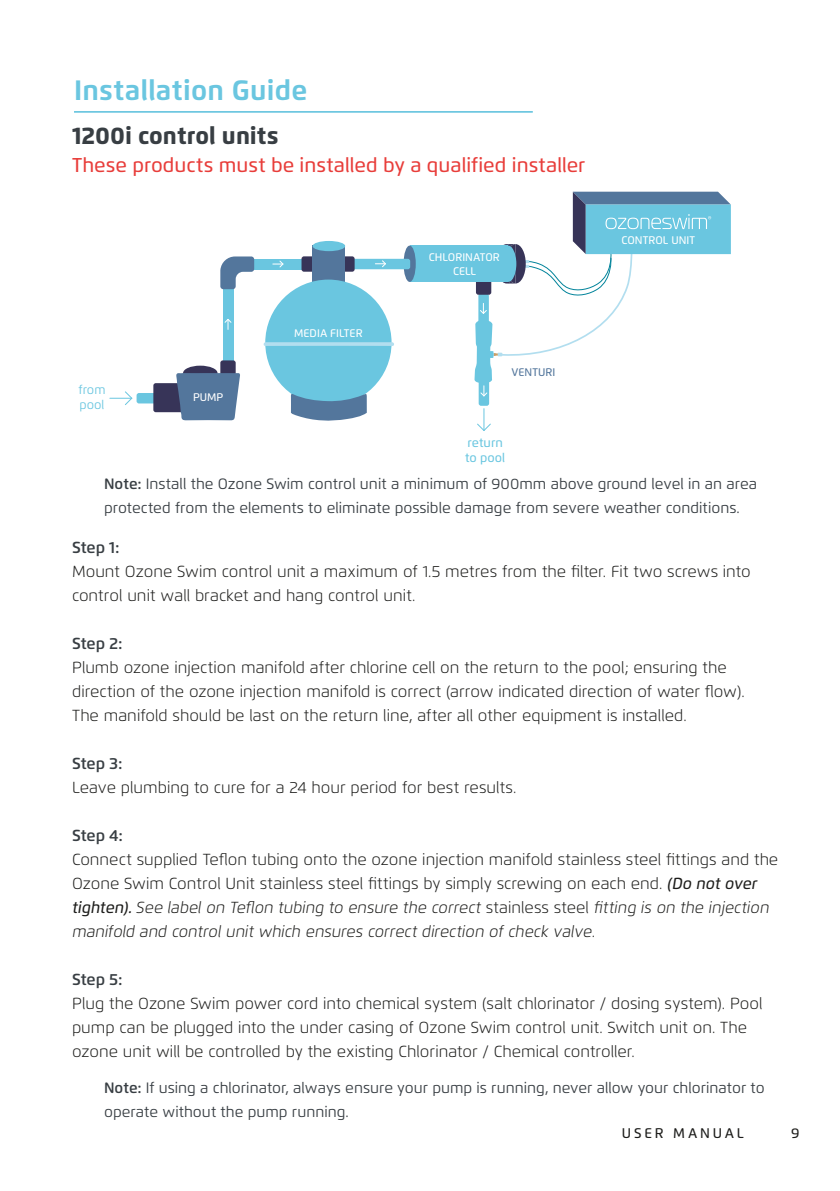
<style>
.page{position:relative;width:840px;height:1191px;background:#fff}
.page>*{position:absolute;margin:0;border:0;box-sizing:border-box;transform-origin:0 0}
.t1{font:700 28px "Flexo";letter-spacing:.01em;color:#6ac6e0}
.t2{font:800 24px "Flexo";color:#383e43}
.t3{font:500 20px "Flexo";color:#e83d3a}
.t4{font:300 16px/24px "Flexo";color:#1d1d1b}
.t5{font:600 16px "Flexo";letter-spacing:-.005em;color:#383e43}
.t6{font:15px/24px "Flexo";color:#383e43}
.t7{font:500 14px "Flexo";letter-spacing:.2em;color:#1d1d1b}
.t8{font:500 12.4px/15px "Flexo";letter-spacing:.005em;color:#6ac6e0}
.t9{font:12.4px/15px "Flexo";color:#6ac6e0}
.t10{font:500 11px/13.2px "Flexo";color:#fff;text-align:center}
.t11{font:500 11px "Flexo";color:#53769c}
.s1{font-weight:600}
.s2{font-weight:500;font-style:italic}
.s3{font-style:italic}
</style>
<div class="page">
<hr style="left:74px;top:111px;width:458px;height:1px;background:#6ac6e0">
<hr style="left:74px;top:112px;width:458px;height:1px;background:#6ac6e0">
<div style="left:478px;top:380px;width:11px;height:26px;background:#6ac6e0;border-radius:2px"></div>
<div style="left:136px;top:393px;width:39px;height:10px;background:#6ac6e0;border-radius:2px"></div>
<svg style="left:477px;top:408px;width:14px;height:23px"></svg>
<div style="left:183px;top:366px;width:34px;height:14px;background:#373458;border-radius:50%"></div>
<div style="left:410px;top:246px;width:97px;height:36px;background:#6ac6e0"></div>
<div style="left:403px;top:246px;width:12px;height:36px;background:#53769c;border-radius:50%"></div>
<div style="left:341px;top:259px;width:69px;height:10px;background:#6ac6e0;border-radius:2px"></div>
<div style="left:153px;top:383px;width:37px;height:29px;background:#373458;border-radius:2px"></div>
<div style="left:223px;top:284px;width:10px;height:80px;background:#6ac6e0"></div>
<div style="left:235px;top:259px;width:68px;height:10px;background:#6ac6e0"></div>
<div style="left:339px;top:256px;width:15px;height:16px;background:#373458;border-radius:2px"></div>
<div style="left:301px;top:256px;width:16px;height:16px;background:#373458;border-radius:2px"></div>
<div style="left:220px;top:360px;width:15px;height:16px;background:#373458;border-radius:2px"></div>
<svg style="left:176px;top:373px;width:64px;height:47px;background:#5c7c9f"></svg>
<svg style="left:220px;top:256px;width:34px;height:33px"></svg>
<div style="left:312px;top:246px;width:33px;height:37px;background:#53769c"></div>
<div style="left:312px;top:241px;width:33px;height:10px;background:#6ac6e0;border-radius:50%"></div>
<div style="left:265px;top:279px;width:126px;height:127px;background:#6ac6e0;border-radius:50%"></div>
<svg style="left:263px;top:342px;width:131px;height:4px"></svg>
<svg style="left:291px;top:393px;width:75px;height:28px"></svg>
<svg style="left:110px;top:391px;width:23px;height:14px"></svg>
<svg style="left:273px;top:260px;width:11px;height:8px"></svg>
<svg style="left:224px;top:319px;width:8px;height:10px"></svg>
<svg style="left:375px;top:260px;width:11px;height:8px"></svg>
<svg style="left:474px;top:192px;width:256px;height:205px"></svg>
<h1 class="t1" style="left:74px;top:73px;width:235px">Installation Guide</h1>
<h2 class="t2" style="left:72px;top:120px;width:208px">1200i control units</h2>
<p class="t3" style="left:72px;top:153px;width:514px">These products must be installed by a qualified installer</p>
<p class="t9" style="left:78px;top:382px;width:29px">from pool</p>
<p class="t10" style="left:193px;top:391px;width:32px">PUMP</p>
<p class="t10" style="left:294px;top:326px;width:70px">MEDIA FILTER</p>
<p class="t10" style="left:428px;top:251px;width:72px">CHLORINATOR<br>CELL</p>
<p class="t11" style="left:511px;top:365px;width:45px">VENTURI</p>
<p class="t8" style="left:465px;top:435px;width:41px">return to pool</p>
<p class="t10" style="left:621px;top:234px;width:75px">CONTROL UNIT</p>
<p class="t6" style="left:104px;top:471px;width:654px"><span class="s1">Note:</span> Install the Ozone Swim control unit a minimum of 900mm above ground level in an area protected from the elements to eliminate possible damage from severe weather conditions.</p>
<p class="t5" style="left:72px;top:537px;width:49px">Step 1:</p>
<p class="t4" style="left:72px;top:559px;width:680px">Mount Ozone Swim control unit a maximum of 1.5 metres from the filter. Fit two screws into control unit wall bracket and hang control unit.</p>
<p class="t5" style="left:72px;top:633px;width:52px">Step 2:</p>
<p class="t4" style="left:72px;top:655px;width:673px">Plumb ozone injection manifold after chlorine cell on the return to the pool; ensuring the direction of the ozone injection manifold is correct (arrow indicated direction of water flow).<br>The manifold should be last on the return line, after all other equipment is installed.</p>
<p class="t5" style="left:72px;top:753px;width:52px">Step 3:</p>
<p class="t4" style="left:72px;top:775px;width:446px">Leave plumbing to cure for a 24 hour period for best results.</p>
<p class="t5" style="left:72px;top:825px;width:52px">Step 4:</p>
<p class="t4" style="left:72px;top:847px;width:707px">Connect supplied Teflon tubing onto the ozone injection manifold stainless steel fittings and the Ozone Swim Control Unit stainless steel fittings by simply screwing on each end. <span class="s2">(Do not over tighten).</span> <span class="s3">See label on Teflon tubing to ensure the correct</span> stainless steel <span class="s3">fitting is on the injection manifold and control unit which ensures correct direction of check valve.</span></p>
<p class="t5" style="left:72px;top:969px;width:52px">Step 5:</p>
<p class="t4" style="left:72px;top:991px;width:691px">Plug the Ozone Swim power cord into chemical system (salt chlorinator / dosing system). Pool pump can be plugged into the under casing of Ozone Swim control unit. Switch unit on. The ozone unit will be controlled by the existing Chlorinator / Chemical controller.</p>
<p class="t6" style="left:104px;top:1075px;width:661px"><span class="s1">Note:</span> If using a chlorinator, always ensure your pump is running, never allow your chlorinator to operate without the pump running.</p>
<p class="t7" style="left:621px;top:1124px;width:123px">User Manu al</p>
<p class="t7" style="left:790px;top:1124px;width:10px">9</p>
</div>
